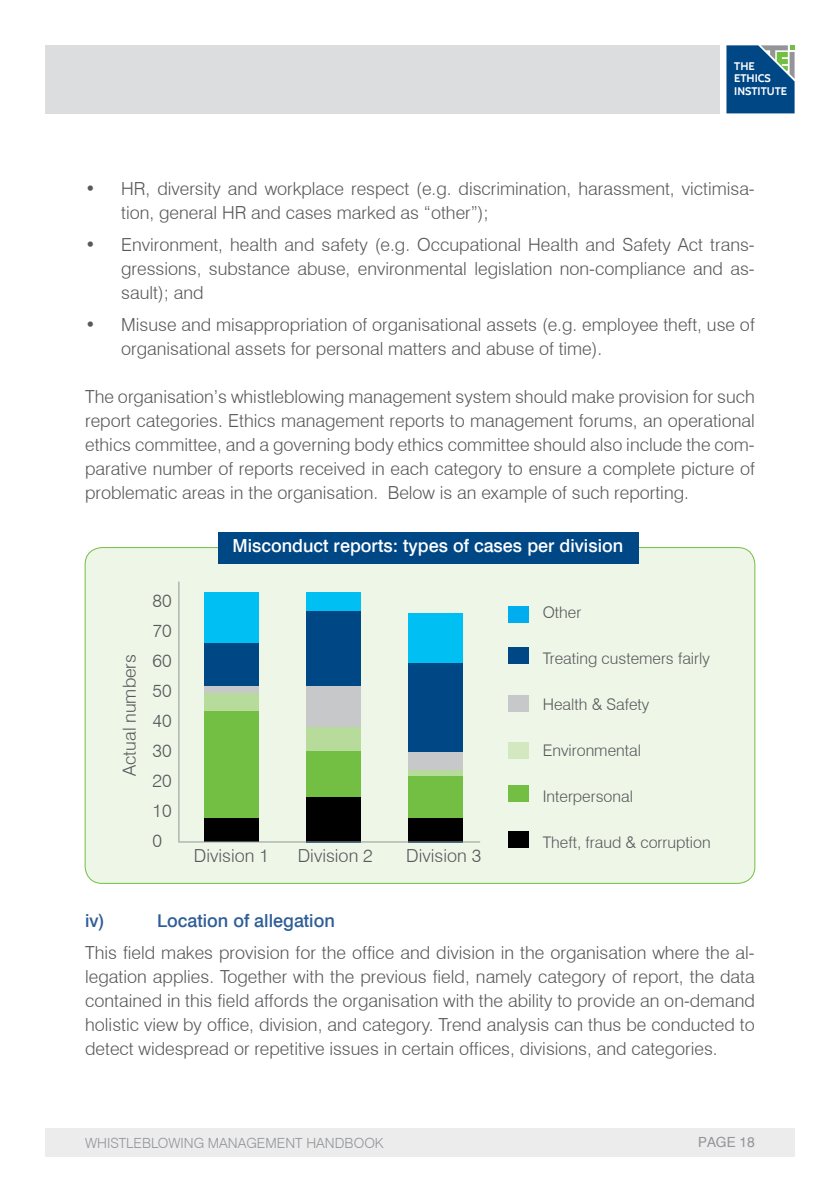
<style>
.page{position:relative;width:840px;height:1191px;background:#fff}
.page>*{position:absolute;margin:0;border:0;box-sizing:border-box;transform-origin:0 0}
.Text_Paragraph_Style{font:300 18px/24px "Swiss 721 BT";color:#58595b;text-align:justify}
.Text_Paragraph_Style-2{font:500 18px "Swiss 721 BT";color:#fff}
.Text_Paragraph_Style-3{font:500 18px "Swiss 721 BT";color:#2e5d97}
.Text_Paragraph_Style-4{font:300 16px "Swiss 721 BT";color:#58595b}
.t1{font:300 14px "Swiss 721 BT";color:#939598}
.t2{font:14px "Swiss 721 BT";color:#939598}
.t3{font:700 11px/12.4px "Cabin";color:#fff}
</style>
<div class="page">
<div style="left:45px;top:45px;width:674px;height:68px;background:#dcddde"></div>
<div style="left:45px;top:1128px;width:749px;height:29px;background:#ececed"></div>
<svg style="left:726px;top:45px;width:68px;height:68px;background:#1b5a8a"></svg>
<div style="left:85px;top:547px;width:669px;height:336px;background:#eef6e8;border-radius:17px"></div>
<hr style="left:178px;top:581px;width:1px;height:260px;background:#939598">
<div style="left:204px;top:591px;width:55px;height:250px;background:#00c0f3"></div>
<div style="left:204px;top:643px;width:55px;height:199px;background:#004785"></div>
<div style="left:204px;top:686px;width:55px;height:155px;background:#c7c8ca"></div>
<div style="left:204px;top:693px;width:55px;height:148px;background:#b7db9b"></div>
<div style="left:204px;top:711px;width:55px;height:130px;background:#72bf44"></div>
<div style="left:204px;top:818px;width:55px;height:23px;background:#000"></div>
<div style="left:306px;top:592px;width:54px;height:250px;background:#00c0f3"></div>
<div style="left:306px;top:611px;width:54px;height:231px;background:#004785"></div>
<div style="left:306px;top:686px;width:54px;height:156px;background:#c7c8ca"></div>
<div style="left:306px;top:727px;width:54px;height:115px;background:#b7db9b"></div>
<div style="left:306px;top:751px;width:54px;height:91px;background:#72bf44"></div>
<div style="left:306px;top:797px;width:54px;height:45px;background:#000"></div>
<div style="left:407px;top:613px;width:55px;height:229px;background:#00c0f3"></div>
<div style="left:407px;top:663px;width:55px;height:179px;background:#004785"></div>
<div style="left:407px;top:752px;width:55px;height:90px;background:#c7c8ca"></div>
<div style="left:407px;top:771px;width:55px;height:71px;background:#b7db9b"></div>
<div style="left:407px;top:776px;width:55px;height:66px;background:#72bf44"></div>
<div style="left:407px;top:819px;width:55px;height:23px;background:#000"></div>
<div style="left:507px;top:606px;width:21px;height:17px;background:#00aeef"></div>
<div style="left:507px;top:647px;width:21px;height:17px;background:#004785"></div>
<div style="left:507px;top:695px;width:21px;height:17px;background:#c7c8ca"></div>
<div style="left:507px;top:742px;width:21px;height:17px;background:#d3e8c1"></div>
<div style="left:507px;top:785px;width:21px;height:16px;background:#72bf44"></div>
<div style="left:507px;top:831px;width:21px;height:17px;background:#000"></div>
<div style="left:218px;top:532px;width:420px;height:31px;background:#004785"></div>
<hr style="left:178px;top:841px;width:302px;height:1px;background:#939598">
<p class="t3" style="left:733px;top:60px;width:54px">THE<br>ETHICS<br>INSTITUTE</p>
<p class="Text_Paragraph_Style" style="left:121px;top:177px;width:634px;text-indent:-36px">• HR, diversity and workplace respect (e.g. discrimination, harassment, victimisa&shy;tion, general HR and cases marked as “other”);</p>
<p class="Text_Paragraph_Style" style="left:121px;top:233px;width:634px;text-indent:-36px">• Environment, health and safety (e.g. Occupational Health and Safety Act trans&shy;gressions, substance abuse, environmental legislation non-compliance and as&shy;sault); and</p>
<p class="Text_Paragraph_Style" style="left:121px;top:313px;width:634px;text-indent:-36px">• Misuse and misappropriation of organisational assets (e.g. employee theft, use of organisational assets for personal matters and abuse of time).</p>
<p class="Text_Paragraph_Style" style="left:85px;top:385px;width:671px">The organisation’s whistleblowing management system should make provision for such report categories. Ethics management reports to management forums, an operational ethics committee, and a governing body ethics committee should also include the com&shy;parative number of reports received in each category to ensure a complete picture of problematic areas in the organisation. Below is an example of such reporting.</p>
<p class="Text_Paragraph_Style" style="left:117px;top:776px;width:123px;rotate:-90deg">Actual numbers</p>
<p class="Text_Paragraph_Style" style="left:152px;top:588px;width:21px">80</p>
<p class="Text_Paragraph_Style" style="left:152px;top:618px;width:21px">70</p>
<p class="Text_Paragraph_Style" style="left:152px;top:648px;width:21px">60</p>
<p class="Text_Paragraph_Style" style="left:152px;top:678px;width:21px">50</p>
<p class="Text_Paragraph_Style" style="left:152px;top:708px;width:21px">40</p>
<p class="Text_Paragraph_Style" style="left:152px;top:738px;width:21px">30</p>
<p class="Text_Paragraph_Style" style="left:152px;top:768px;width:21px">20</p>
<p class="Text_Paragraph_Style" style="left:152px;top:798px;width:21px">10</p>
<p class="Text_Paragraph_Style" style="left:152px;top:828px;width:11px">0</p>
<p class="Text_Paragraph_Style-2" style="left:232px;top:534px;width:392px">Misconduct reports: types of cases per division</p>
<p class="Text_Paragraph_Style" style="left:194px;top:844px;width:76px">Division 1</p>
<p class="Text_Paragraph_Style" style="left:297px;top:844px;width:76px">Division 2</p>
<p class="Text_Paragraph_Style" style="left:406px;top:844px;width:76px">Division 3</p>
<p class="Text_Paragraph_Style-4" style="left:542px;top:603px;width:40px">Other</p>
<p class="Text_Paragraph_Style-4" style="left:542px;top:649px;width:168px">Treating custemers fairly</p>
<p class="Text_Paragraph_Style-4" style="left:542px;top:695px;width:108px">Health &amp; Safety</p>
<p class="Text_Paragraph_Style-4" style="left:542px;top:741px;width:100px">Environmental</p>
<p class="Text_Paragraph_Style-4" style="left:542px;top:787px;width:92px">Interpersonal</p>
<p class="Text_Paragraph_Style-4" style="left:542px;top:833px;width:169px">Theft, fraud &amp; corruption</p>
<p class="Text_Paragraph_Style-3" style="left:85px;top:910px;width:21px">iv)</p>
<p class="Text_Paragraph_Style-3" style="left:157px;top:910px;width:179px">Location of allegation</p>
<p class="Text_Paragraph_Style" style="left:85px;top:940px;width:670px">This field makes provision for the office and division in the organisation where the al&shy;legation applies. Together with the previous field, namely category of report, the data contained in this field affords the organisation with the ability to provide an on-demand holistic view by office, division, and category. Trend analysis can thus be conducted to detect widespread or repetitive issues in certain offices, divisions, and categories.</p>
<p class="t1" style="left:85px;top:1134px;width:300px">WHISTLEBLOWING MANAGEMENT HANDBOOK</p>
<p class="t2" style="left:697px;top:1133px;width:58px">PAGE 18</p>
</div>
